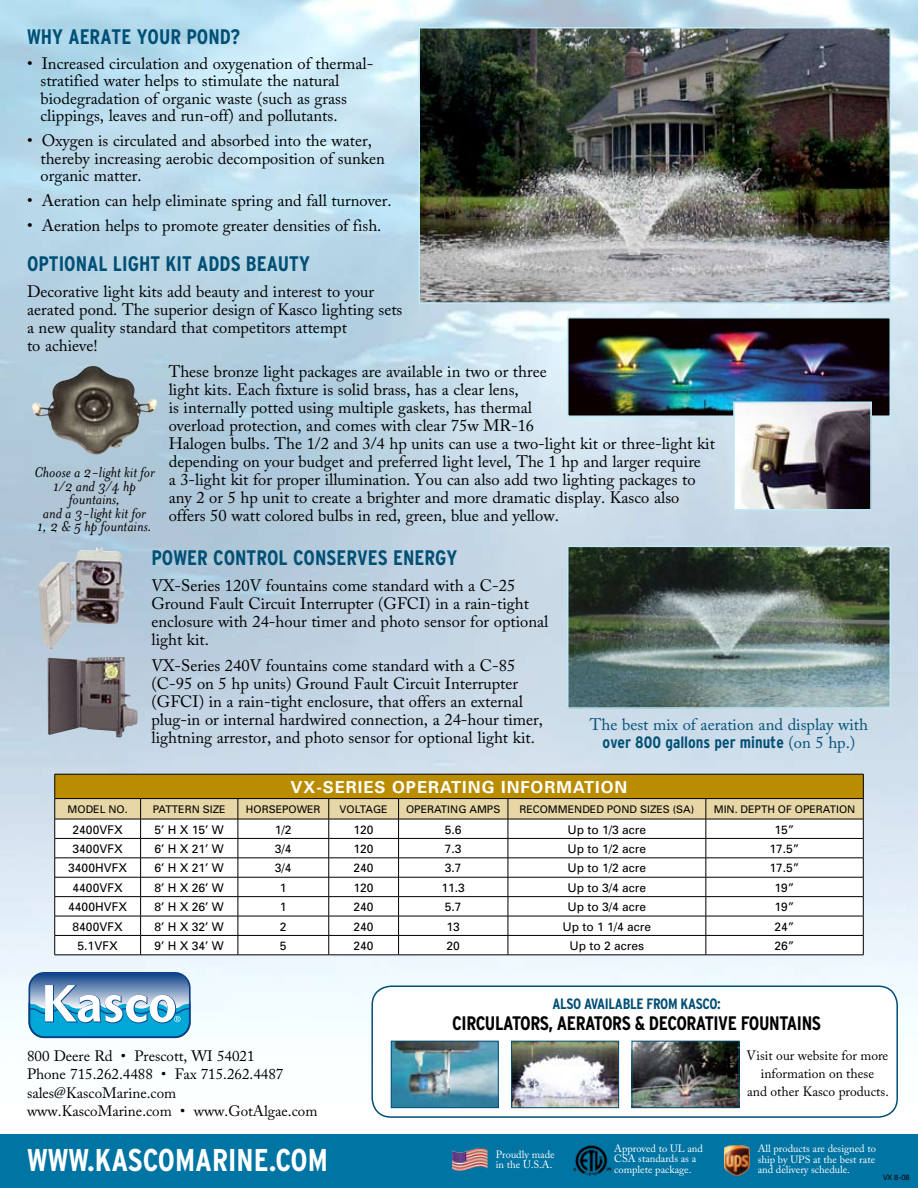
<style>
.page{position:relative;width:918px;height:1188px;background:#fff}
.page>*{position:absolute;margin:0;border:0;box-sizing:border-box;transform-origin:0 0}
.t1{font:700 condensed 31.5px "Interstate";color:#fff}
.t2{font:700 condensed 21px "Interstate";color:#004f75}
.t3{font:700 condensed 19.5px "Interstate";letter-spacing:-.02em;color:#000}
.t4{font:16.5px/18px "Adobe Caslon Pro";color:#000}
.t5{font:italic 16.5px/13.5px "Mrs Eaves";color:#000;text-align:center}
.t6{font:16.5px "Adobe Caslon Pro";color:#004f75}
.t7{font:700 condensed 16.5px "Interstate";color:#004f75}
.t8{font:700 16.5px "Univers";letter-spacing:.06em;color:#fff}
.t9{font:15px/18.6px "Adobe Caslon Pro";color:#000}
.t10{font:700 condensed 15px "Interstate";letter-spacing:-.02em;color:#004f75}
.t11{font:13.5px/18px "Adobe Caslon Pro";color:#000;text-align:center}
.t12{font:12px "Univers";color:#000}
.t13{font:10.5px/10.5px "Adobe Caslon Pro";color:#fff}
.t14{font:10.5px "Univers";color:#000}
.t15{font:7.5px "Helvetica Neue";color:#000}
.s1{font-family:"Adobe Caslon Pro";font-weight:400;font-stretch:normal}
</style>
<div class="page">
<img style="left:0;top:0;width:918px;height:1118px">
<img style="left:570px;top:320px;width:318px;height:94px">
<div style="left:567px;top:317px;width:324px;height:100px;border:2px solid #bfe9f5"></div>
<img style="left:32px;top:366px;width:125px;height:89px">
<img style="left:736px;top:405px;width:133px;height:103px">
<div style="left:733px;top:402px;width:139px;height:109px;border:2px solid #bfe9f5"></div>
<svg style="left:54px;top:774px;width:810px;height:181px"></svg>
<hr style="left:55px;top:955px;width:86px;height:1px;background:#000">
<hr style="left:141px;top:955px;width:97px;height:1px;background:#000">
<hr style="left:238px;top:955px;width:91px;height:1px;background:#000">
<hr style="left:329px;top:955px;width:70px;height:1px;background:#000">
<hr style="left:399px;top:955px;width:109px;height:1px;background:#000">
<hr style="left:508px;top:955px;width:198px;height:1px;background:#000">
<hr style="left:706px;top:955px;width:157px;height:1px;background:#000">
<img style="left:39px;top:548px;width:78px;height:101px">
<img style="left:47px;top:657px;width:91px;height:80px">
<div style="left:0;top:1134px;width:918px;height:54px;background:#0074a3"></div>
<svg style="left:28px;top:973px;width:163px;height:65px"></svg>
<div style="left:29px;top:972px;width:162px;height:66px;border:2px solid #0a3f86;border-radius:15px"></div>
<div style="left:372px;top:986px;width:525px;height:131px;background:#fff;border-radius:19px"></div>
<div style="left:371px;top:986px;width:527px;height:132px;border:2px solid #004f75;border-radius:19px"></div>
<img style="left:393px;top:1043px;width:104px;height:63px">
<div style="left:391px;top:1041px;width:108px;height:67px;border:1px solid #004f75"></div>
<img style="left:633px;top:1043px;width:105px;height:63px">
<div style="left:631px;top:1041px;width:109px;height:67px;border:1px solid #004f75"></div>
<img style="left:513px;top:1043px;width:104px;height:63px">
<div style="left:511px;top:1041px;width:108px;height:67px;border:1px solid #004f75"></div>
<img style="left:573px;top:1145px;width:38px;height:31px">
<img style="left:724px;top:1145px;width:26px;height:31px">
<img style="left:452px;top:1148px;width:36px;height:23px">
<img style="left:570px;top:549px;width:318px;height:157px">
<div style="left:567px;top:546px;width:324px;height:163px;border:2px solid #bfe9f5"></div>
<img style="left:421px;top:30px;width:467px;height:271px">
<div style="left:418px;top:27px;width:473px;height:277px;border:2px solid #bfe9f5"></div>
<p class="t2" style="left:27px;top:25px;width:215px">WHY AERATE YOUR POND?</p>
<p class="t4" style="left:40px;top:55px;width:335px;line-height:17.2px;text-indent:-13px">• Increased circulation and oxygenation of thermal&shy;stratified water helps to stimulate the natural biodegradation of organic waste (such as grass clippings, leaves and run-off) and pollutants.</p>
<p class="t4" style="left:40px;top:132px;width:346px;line-height:17.2px;text-indent:-13px">• Oxygen is circulated and absorbed into the water, thereby increasing aerobic decomposition of sunken organic matter.</p>
<p class="t4" style="left:27px;top:191px;width:366px">• Aeration can help eliminate spring and fall turnover.</p>
<p class="t4" style="left:27px;top:217px;width:356px">• Aeration helps to promote greater densities of fish.</p>
<p class="t2" style="left:27px;top:252px;width:284px">OPTIONAL LIGHT KIT ADDS BEAUTY</p>
<p class="t4" style="left:27px;top:282px;width:377px">Decorative light kits add beauty and interest to your aerated pond. The superior design of Kasco lighting sets a new quality standard that competitors attempt<br>to achieve!</p>
<p class="t4" style="left:169px;top:362px;width:548px">These bronze light packages are available in two or three<br>light kits. Each fixture is solid brass, has a clear lens,<br>is internally potted using multiple gaskets, has thermal<br>overload protection, and comes with clear 75w MR-16<br>Halogen bulbs. The 1/2 and 3/4 hp units can use a two-light kit or three-light kit depending on your budget and preferred light level, The 1 hp and larger require<br>a 3-light kit for proper illumination. You can also add two lighting packages to any 2 or 5 hp unit to create a brighter and more dramatic display. Kasco also offers 50 watt colored bulbs in red, green, blue and yellow.</p>
<p class="t2" style="left:152px;top:546px;width:307px">POWER CONTROL CONSERVES ENERGY</p>
<p class="t4" style="left:152px;top:577px;width:398px">VX-Series 120V fountains come standard with a C-25<br>Ground Fault Circuit Interrupter (GFCI) in a rain-tight enclosure with 24-hour timer and photo sensor for optional light kit.</p>
<p class="t4" style="left:152px;top:657px;width:393px">VX-Series 240V fountains come standard with a C-85 (C-95 on 5 hp units) Ground Fault Circuit Interrupter (GFCI) in a rain-tight enclosure, that offers an external plug-in or internal hardwired connection, a 24-hour timer, lightning arrestor, and photo sensor for optional light kit.</p>
<p class="t5" style="left:34px;top:466px;width:122px">Choose a 2-light kit for<br>1/2 and 3/4 hp fountains,<br>and a 3-light kit for<br>1, 2 &amp; 5 hp fountains.</p>
<p class="t6" style="left:590px;top:715px;width:280px">The best mix of aeration and display with</p>
<p class="t7" style="left:603px;top:733px;width:254px">OVER 800 GALLONS PER MINUTE <span class="s1">(on 5 hp.)</span></p>
<p class="t8" style="left:291px;top:777px;width:338px">VX-SERIES OPERATING INFORMATION</p>
<p class="t14" style="left:68px;top:803px;width:62px">MODEL NO.</p>
<p class="t14" style="left:153px;top:803px;width:74px">PATTERN SIZE</p>
<p class="t14" style="left:246px;top:803px;width:76px">HORSEPOWER</p>
<p class="t14" style="left:340px;top:803px;width:50px">VOLTAGE</p>
<p class="t14" style="left:406px;top:803px;width:96px">OPERATING AMPS</p>
<p class="t14" style="left:519px;top:803px;width:177px">RECOMMENDED POND SIZES (SA)</p>
<p class="t14" style="left:714px;top:803px;width:143px">M IN. DEPTH OF OPERATION</p>
<p class="t12" style="left:73px;top:822px;width:52px">2400VFX</p>
<p class="t12" style="left:155px;top:822px;width:71px">5’ H X 15’ W</p>
<p class="t12" style="left:275px;top:822px;width:18px">1/2</p>
<p class="t12" style="left:354px;top:822px;width:22px">120</p>
<p class="t12" style="left:445px;top:822px;width:18px">5.6</p>
<p class="t12" style="left:568px;top:822px;width:80px">UP TO 1/3 ACRE</p>
<p class="t12" style="left:775px;top:822px;width:22px">15”</p>
<p class="t12" style="left:73px;top:841px;width:52px">3400VFX</p>
<p class="t12" style="left:155px;top:841px;width:71px">6’ H X 21’ W</p>
<p class="t12" style="left:275px;top:841px;width:18px">3/4</p>
<p class="t12" style="left:354px;top:841px;width:22px">120</p>
<p class="t12" style="left:445px;top:841px;width:18px">7.3</p>
<p class="t12" style="left:568px;top:841px;width:80px">UP TO 1/2 ACRE</p>
<p class="t12" style="left:770px;top:841px;width:32px">17.5”</p>
<p class="t12" style="left:68px;top:861px;width:60px">3400HVFX</p>
<p class="t12" style="left:155px;top:861px;width:71px">6’ H X 21’ W</p>
<p class="t12" style="left:275px;top:861px;width:18px">3/4</p>
<p class="t12" style="left:354px;top:861px;width:22px">240</p>
<p class="t12" style="left:445px;top:861px;width:18px">3.7</p>
<p class="t12" style="left:568px;top:861px;width:80px">UP TO 1/2 ACRE</p>
<p class="t12" style="left:770px;top:861px;width:32px">17.5”</p>
<p class="t12" style="left:73px;top:880px;width:52px">4400VFX</p>
<p class="t12" style="left:155px;top:880px;width:71px">8’ H X 26’ W</p>
<p class="t12" style="left:280px;top:880px;width:8px">1</p>
<p class="t12" style="left:354px;top:880px;width:22px">120</p>
<p class="t12" style="left:442px;top:880px;width:25px">11.3</p>
<p class="t12" style="left:568px;top:880px;width:80px">UP TO 3/4 ACRE</p>
<p class="t12" style="left:775px;top:880px;width:22px">19”</p>
<p class="t12" style="left:68px;top:899px;width:60px">4400HVFX</p>
<p class="t12" style="left:155px;top:899px;width:71px">8’ H X 26’ W</p>
<p class="t12" style="left:280px;top:899px;width:8px">1</p>
<p class="t12" style="left:354px;top:899px;width:22px">240</p>
<p class="t12" style="left:445px;top:899px;width:18px">5.7</p>
<p class="t12" style="left:568px;top:899px;width:80px">UP TO 3/4 ACRE</p>
<p class="t12" style="left:775px;top:899px;width:22px">19”</p>
<p class="t12" style="left:73px;top:919px;width:52px">8400VFX</p>
<p class="t12" style="left:155px;top:919px;width:71px">8’ H X 32’ W</p>
<p class="t12" style="left:280px;top:919px;width:8px">2</p>
<p class="t12" style="left:354px;top:919px;width:22px">240</p>
<p class="t12" style="left:447px;top:919px;width:15px">13</p>
<p class="t12" style="left:563px;top:919px;width:90px">UP TO 1 1/4 ACRE</p>
<p class="t12" style="left:775px;top:919px;width:22px">24”</p>
<p class="t12" style="left:78px;top:938px;width:26px">5.1VFX</p>
<p class="t12" style="left:155px;top:938px;width:71px">9’ H X 34’ W</p>
<p class="t12" style="left:280px;top:938px;width:8px">5</p>
<p class="t12" style="left:354px;top:938px;width:22px">240</p>
<p class="t12" style="left:447px;top:938px;width:15px">20</p>
<p class="t12" style="left:570px;top:938px;width:76px">UP TO 2 ACRES</p>
<p class="t12" style="left:775px;top:938px;width:22px">26”</p>
<p class="t9" style="left:27px;top:1046px;width:292px">800 Deere Rd • Prescott, WI 54021<br>Phone 715.262.4488 • Fax 715.262.4487 sales@KascoMarine.com www.KascoMarine.com • www.GotAlgae.com</p>
<h1 class="t1" style="left:27px;top:1142px;width:302px">WWW.KASCOMARINE.COM</h1>
<p class="t10" style="left:552px;top:995px;width:170px">ALSO AVAILABLE FROM KASCO:</p>
<p class="t3" style="left:452px;top:1012px;width:369px">CIRCULATORS, AERATORS &amp; DECORATIVE FOUNTAINS</p>
<p class="t11" style="left:747px;top:1047px;width:144px">Visit our website for more information on these<br>and other Kasco products.</p>
<p class="t13" style="left:496px;top:1149px;width:60px">Proudly made in the U.S.A.</p>
<p class="t13" style="left:614px;top:1143px;width:90px">Approved to UL and<br>CSA standards as a complete package.</p>
<p class="t13" style="left:758px;top:1143px;width:120px;text-align:justify">All products are designed to ship by UPS at the best rate and delivery schedule.</p>
<p class="t15" style="left:883px;top:1173px;width:28px">VX 8-08</p>
</div>
